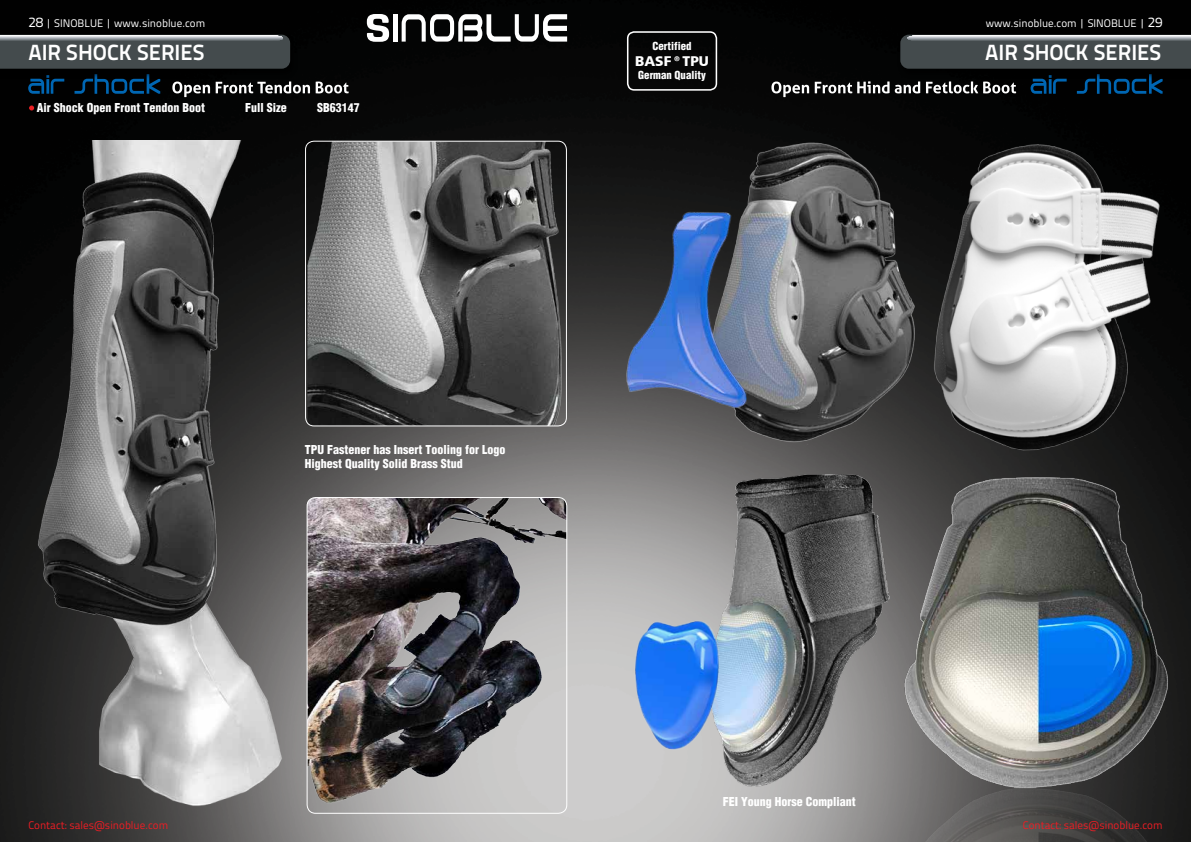
<style>
.page{position:relative;width:1191px;height:842px;background:#fff}
.page>*{position:absolute;margin:0;border:0;box-sizing:border-box;transform-origin:0 0}
.t1{font:700 22px "Titillium Text 22 L";color:#fff}
.t2{font:900 13.9px "Frutiger CE";color:#fff}
.t3{font:900 condensed 12px/14.4px "Helvetica";color:#fff}
.t4{font:11px "Titillium Text 22 L";color:#fff}
.t5{font:11px "Titillium Text 22 L";color:#ed1d24}
.t6{font:900 condensed 10.8px "Helvetica";color:#fff}
.s1{font-size:14px}
</style>
<div class="page">
<img style="left:0;top:0;width:1191px;height:842px">
<hr style="left:650px;top:14px;width:4px;height:28px;background:#030404">
<svg style="left:624px;top:14px;width:22px;height:28px"></svg>
<img style="left:307px;top:141px;width:259px;height:285px">
<div style="left:305px;top:141px;width:262px;height:285px;border:1px solid #fff;border-radius:9px"></div>
<img style="left:31px;top:140px;width:262px;height:682px">
<svg style="left:29px;top:105px;width:5px;height:5px"></svg>
<img style="left:307px;top:497px;width:260px;height:316px">
<div style="left:307px;top:497px;width:260px;height:317px;border:1px solid #fff;border-radius:9px"></div>
<img style="left:703px;top:131px;width:220px;height:317px">
<img style="left:627px;top:467px;width:325px;height:330px">
<img style="left:627px;top:615px;width:102px;height:141px">
<img style="left:899px;top:469px;width:273px;height:373px">
<img style="left:620px;top:211px;width:131px;height:199px">
<img style="left:923px;top:131px;width:250px;height:330px">
<div style="left:627px;top:31px;width:90px;height:60px;border:2px solid #fff;border-radius:7px"></div>
<svg style="left:658px;top:14px;width:533px;height:83px;background:#161a1b"></svg>
<hr style="left:907px;top:41px;width:284px;height:1px;background:#454c4d">
<hr style="left:907px;top:40px;width:284px;height:1px;background:#61696c">
<hr style="left:907px;top:39px;width:284px;height:1px;background:#8c939a">
<hr style="left:907px;top:38px;width:284px;height:1px;background:#a8aeb6">
<hr style="left:907px;top:37px;width:284px;height:1px;background:#ccd0d5">
<hr style="left:907px;top:36px;width:284px;height:1px;background:#edeef0">
<hr style="left:907px;top:35px;width:284px;height:1px;background:#fafafb">
<div style="left:0;top:34px;width:298px;height:45px;background:#151718"></div>
<svg style="left:0;top:35px;width:349px;height:62px;background:#262d31"></svg>
<hr style="left:0;top:41px;width:283px;height:1px;background:#454c4d">
<hr style="left:0;top:40px;width:283px;height:1px;background:#61696c">
<hr style="left:0;top:39px;width:283px;height:1px;background:#8c939a">
<hr style="left:0;top:38px;width:283px;height:1px;background:#a8aeb6">
<hr style="left:0;top:37px;width:283px;height:1px;background:#ccd0d5">
<hr style="left:0;top:36px;width:283px;height:1px;background:#edeef0">
<hr style="left:0;top:35px;width:283px;height:1px;background:#fafafb">
<svg style="left:401px;top:14px;width:166px;height:28px"></svg>
<hr style="left:393px;top:14px;width:4px;height:28px;background:#fff">
<svg style="left:367px;top:14px;width:22px;height:28px"></svg>
<p class="t4" style="left:28px;top:15px;width:178px"><span class="s1">28</span> | SINOBLUE | www.sinoblue.com</p>
<h1 class="t1" style="left:28px;top:35px;width:178px">AIR SHOCK SERIES</h1>
<p class="t3" style="left:37px;top:101px;width:170px">Air Shock Open Front Tendon Boot</p>
<p class="t3" style="left:245px;top:101px;width:43px">Full Size</p>
<p class="t3" style="left:317px;top:101px;width:44px">SB63147</p>
<p class="t6" style="left:652px;top:39px;width:41px">Certified</p>
<p class="t2" style="left:635px;top:53px;width:75px">BASF®TPU</p>
<p class="t6" style="left:638px;top:68px;width:69px">German Quality</p>
<p class="t4" style="left:985px;top:15px;width:178px">www.sinoblue.com | SINOBLUE | <span class="s1">29</span></p>
<h1 class="t1" style="left:985px;top:35px;width:178px">AIR SHOCK SERIES</h1>
<p class="t3" style="left:305px;top:442px;width:202px">TPU Fastener has Insert Tooling for Logo<br>Highest Quality Solid Brass Stud</p>
<p class="t5" style="left:28px;top:817px;width:141px">Contact: sales@sinoblue.com</p>
<p class="t3" style="left:723px;top:794px;width:135px">FEI Young Horse Compliant</p>
<p class="t5" style="left:1022px;top:817px;width:141px">Contact: sales@sinoblue.com</p>
</div>
